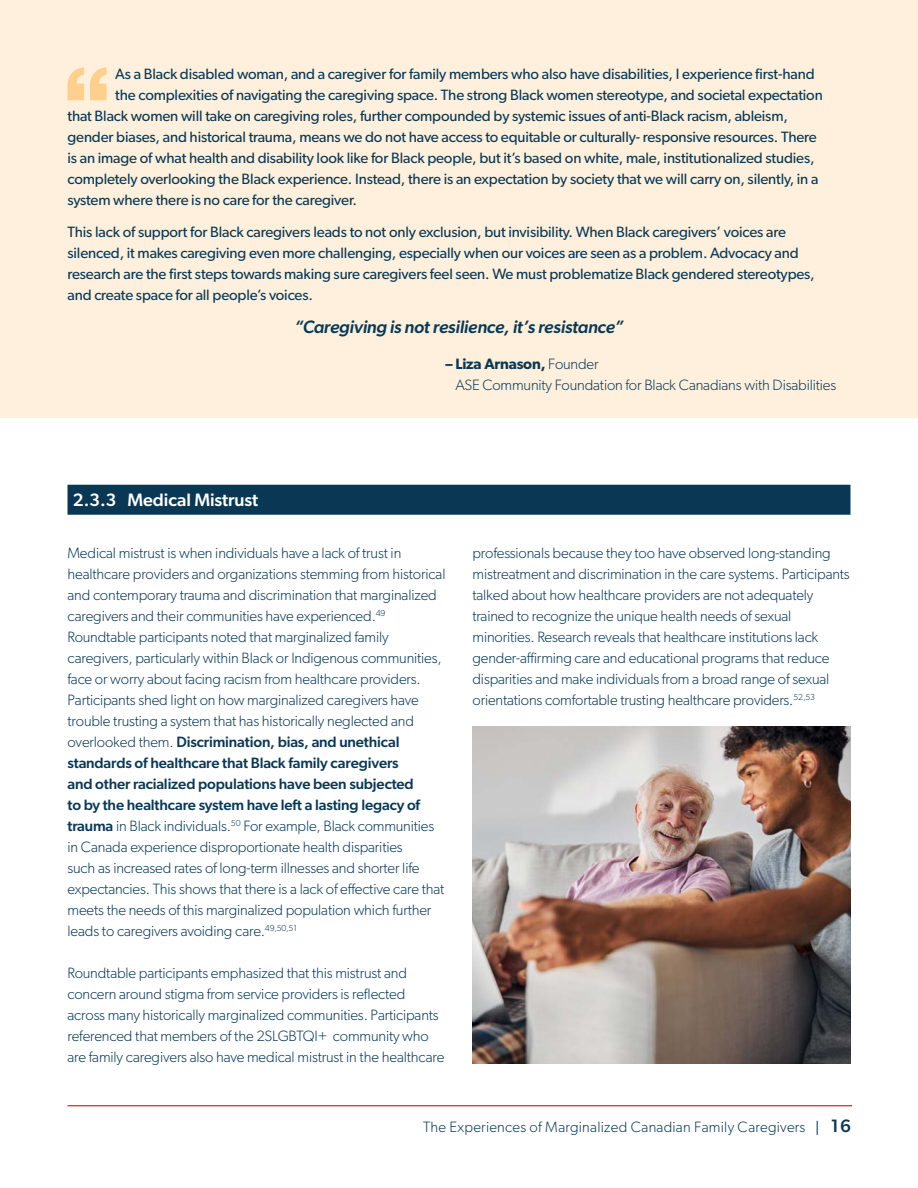
<style>
.page{position:relative;width:918px;height:1188px;background:#fff}
.page>*{position:absolute;margin:0;border:0;box-sizing:border-box;transform-origin:0 0}
.Quote{font:italic 500 18px "Gibson";letter-spacing:-.01em;color:#0a3854}
.H4_H4{font:500 18px "Gibson";letter-spacing:-.005em;color:#fff}
.P_p{font:300 15px/21px "Gibson";letter-spacing:-.01em;color:#0a3854}
.Intro_Paragraph{font:15px/21px "Gibson";letter-spacing:-.01em;color:#0a3854}
.P_p-2{font:300 15px "Gibson";letter-spacing:.015em;color:#0a3854}
.s1{font-weight:600}
.s2{font-weight:500}
.s3{font-family:"Montserrat";font-weight:400}
.s4{font-weight:500;font-size:18px}
</style>
<div class="page">
<div style="left:0;top:0;width:918px;height:418px;background:#fff0dd"></div>
<hr style="left:68px;top:1105px;width:784px;height:1px;background:#e4002b">
<div style="left:68px;top:485px;width:782px;height:30px;background:#0a3854"></div>
<svg style="left:67px;top:67px;width:40px;height:33px"></svg>
<img style="left:472px;top:727px;width:378px;height:337px">
<p class="Intro_Paragraph" style="left:115px;top:64px;width:701px">As a Black disabled woman, and a caregiver for family members who also have disabilities, I experience first-hand</p>
<p class="Intro_Paragraph" style="left:115px;top:85px;width:709px">the complexities of navigating the caregiving space. The strong Black women stereotype, and societal expectation</p>
<p class="Intro_Paragraph" style="left:68px;top:106px;width:722px">that Black women will take on caregiving roles, further compounded by systemic issues of anti-Black racism, ableism,</p>
<p class="Intro_Paragraph" style="left:68px;top:127px;width:751px">gender biases, and historical trauma, means we do not have access to equitable or culturally- responsive resources. There</p>
<p class="Intro_Paragraph" style="left:68px;top:148px;width:749px">is an image of what health and disability look like for Black people, but it’s based on white, male, institutionalized studies,</p>
<p class="Intro_Paragraph" style="left:68px;top:169px;width:752px">completely overlooking the Black experience. Instead, there is an expectation by society that we will carry on, silently, in a</p>
<p class="Intro_Paragraph" style="left:68px;top:190px;width:291px">system where there is no care for the caregiver.</p>
<p class="Intro_Paragraph" style="left:68px;top:221px;width:749px">This lack of support for Black caregivers leads to not only exclusion, but invisibility. When Black caregivers’ voices are silenced, it makes caregiving even more challenging, especially when our voices are seen as a problem. Advocacy and research are the first steps towards making sure caregivers feel seen. We must problematize Black gendered stereotypes, and create space for all people’s voices.</p>
<p class="Quote" style="left:294px;top:316px;width:331px">“Caregiving is not resilience, it’s resistance”</p>
<p class="P_p" style="left:455px;top:353px;width:382px;text-indent:-10px"><span class="s1">– Liza Arnason,</span> Founder<br>ASE Community Foundation for Black Canadians with Disabilities</p>
<h4 class="H4_H4" style="left:73px;top:489px;width:187px">2.3.3 Medical Mistrust</h4>
<p class="P_p" style="left:67px;top:542px;width:380px">Medical mistrust is when individuals have a lack of trust in healthcare providers and organizations stemming from historical and contemporary trauma and discrimination that marginalized caregivers and their communities have experienced.<sup>49<br></sup>Roundtable participants noted that marginalized family caregivers, particularly within Black or Indigenous communities, face or worry about facing racism from healthcare providers.<br>Participants shed light on how marginalized caregivers have trouble trusting a system that has historically neglected and overlooked them. <span class="s2">Discrimination, bias, and unethical standards of healthcare that Black family caregivers<br>and other racialized populations have been subjected<br>to by the healthcare system have left a lasting legacy of trauma</span> in Black individuals.<sup>50</sup> For example, Black communities in Canada experience disproportionate health disparities<br>such as increased rates of long-term illnesses and shorter life expectancies. This shows that there is a lack of effective care that meets the needs of this marginalized population which further leads to caregivers avoiding care.<sup>49,50,51</sup></p>
<p class="P_p" style="left:68px;top:962px;width:378px">Roundtable participants emphasized that this mistrust and concern around stigma from service providers is reflected across many historically marginalized communities. Participants referenced that members of the 2SLGBTQI+ community who are family caregivers also have medical mistrust in the healthcare</p>
<p class="P_p" style="left:472px;top:542px;width:379px">professionals because they too have observed long-standing mistreatment and discrimination in the care systems. Participants talked about how healthcare providers are not adequately trained to recognize the unique health needs of sexual minorities. Research reveals that healthcare institutions lack gender-affirming care and educational programs that reduce disparities and make individuals from a broad range of sexual orientations comfortable trusting healthcare providers.<sup>52,53</sup></p>
<p class="P_p-2" style="left:423px;top:1117px;width:430px">The Experiences of Marginalized Canadian Family Caregivers <span class="s3">|</span> <span class="s4">16</span></p>
</div>
